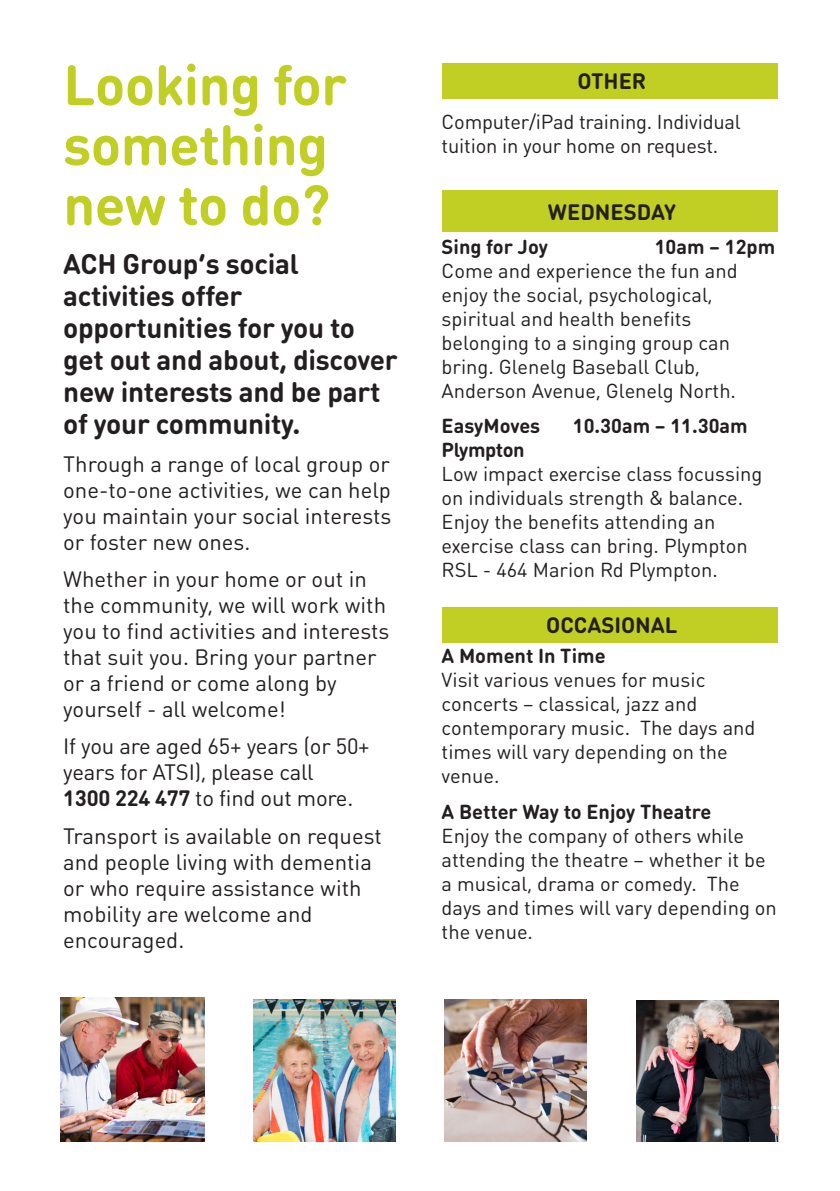
<style>
.page{position:relative;width:840px;height:1191px;background:#fff}
.page>*{position:absolute;margin:0;border:0;box-sizing:border-box;transform-origin:0 0}
.t1{font:700 56px/60px "DIN Round OT";letter-spacing:-.01em;color:#c1ce23}
.subheading{font:700 28px/32px "DIN Round OT";letter-spacing:-.01em;color:#231f20}
.first_paragraph{font:22px/26px "DIN Round OT";color:#231f20}
.body_copy{font:22px/26px "DIN Round OT";color:#231f20}
.t2{font:700 22px "DIN Round OT";color:#231f20}
.Body{font:20px/24px "DIN Round OT";color:#231f20}
.activity_name{font:700 20px "DIN Round OT";color:#231f20}
.activity_name-2{font:700 20px "DIN Round OT";letter-spacing:-.02em;color:#231f20}
.s1{font-weight:700}
</style>
<div class="page">
<div style="left:441px;top:190px;width:336px;height:42px;background:#c1ce23"></div>
<div style="left:441px;top:607px;width:336px;height:35px;background:#c1ce23"></div>
<img style="left:253px;top:999px;width:142px;height:142px">
<img style="left:444px;top:999px;width:142px;height:142px">
<img style="left:636px;top:1000px;width:141px;height:141px">
<img style="left:60px;top:997px;width:144px;height:144px">
<div style="left:441px;top:63px;width:336px;height:36px;background:#c1ce23"></div>
<p class="t1" style="left:63px;top:54px;width:285px">Looking for something new to do?</p>
<p class="subheading" style="left:63px;top:248px;width:335px">ACH Group’s social activities offer opportunities for you to get out and about, discover new interests and be part of your community.</p>
<p class="first_paragraph" style="left:63px;top:450px;width:329px;text-align:justify">Through a range of local group or one-to-one activities, we can help you maintain your social interests or foster new ones.</p>
<p class="first_paragraph" style="left:63px;top:566px;width:327px">Whether in your home or out in the community, we will work with you to find activities and interests that suit you. Bring your partner or a friend or come along by yourself - all welcome!</p>
<p class="first_paragraph" style="left:63px;top:733px;width:308px">If you are aged 65+ years (or 50+ years for ATSI), please call<br><span class="s1">1300 224 477</span> to find out more.</p>
<p class="body_copy" style="left:63px;top:822px;width:320px">Transport is available on request and people living with dementia or who require assistance with mobility are welcome and encouraged.</p>
<p class="t2" style="left:577px;top:67px;width:70px">OTHER</p>
<p class="Body" style="left:441px;top:110px;width:300px">Computer/iPad training. Individual tuition in your home on request.</p>
<p class="t2" style="left:547px;top:197px;width:129px">WEDNESDAY</p>
<p class="activity_name" style="left:441px;top:233px;width:108px">Sing for Joy</p>
<p class="activity_name" style="left:654px;top:233px;width:122px">10am – 12pm</p>
<p class="Body" style="left:441px;top:258px;width:297px">Come and experience the fun and enjoy the social, psychological, spiritual and health benefits belonging to a singing group can bring. Glenelg Baseball Club,<br>Anderson Avenue, Glenelg North.</p>
<p class="activity_name" style="left:441px;top:413px;width:100px">EasyMoves</p>
<p class="activity_name" style="left:572px;top:413px;width:176px">10.30am – 11.30am</p>
<p class="activity_name-2" style="left:441px;top:437px;width:84px">Plympton</p>
<p class="Body" style="left:441px;top:461px;width:322px">Low impact exercise class focussing on individuals strength &amp; balance.<br>Enjoy the benefits attending an exercise class can bring. Plympton RSL - 464 Marion Rd Plympton.</p>
<p class="t2" style="left:546px;top:610px;width:133px">OCCASIONAL</p>
<p class="Body" style="left:441px;top:643px;width:315px"><span class="s1">A Moment In Time<br></span>Visit various venues for music concerts – classical, jazz and contemporary music. The days and times will vary depending on the venue.</p>
<p class="Body" style="left:441px;top:799px;width:336px"><span class="s1">A Better Way to Enjoy Theatre<br></span>Enjoy the company of others while attending the theatre – whether it be a musical, drama or comedy. The days and times will vary depending on the venue.</p>
</div>
